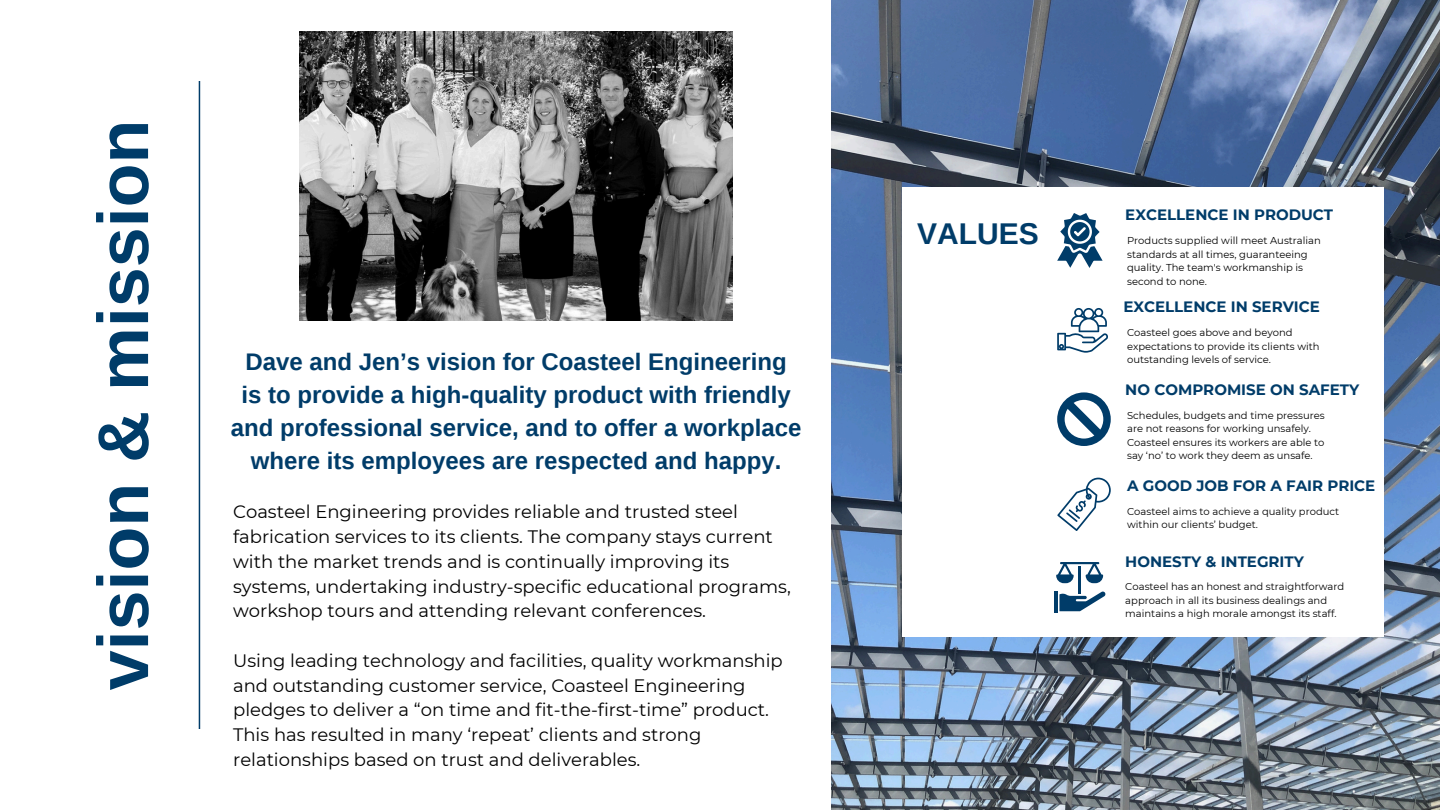
<style>
.page{position:relative;width:1440px;height:810px;background:#fff}
.page>*{position:absolute;margin:0;border:0;box-sizing:border-box;transform-origin:0 0}
.t1{font:700 71.8px "Liberation Sans";color:#003c69}
.t2{font:700 30px "Liberation Sans";color:#003c69}
.t3{font:700 24px/33px "Liberation Sans";color:#003c69;text-align:center}
.t4{font:18px/24.8px "Montserrat";color:#000}
.t5{font:700 15px "Montserrat";color:#003c69}
.t6{font:10px/13.5px "Montserrat";color:#000}
</style>
<div class="page">
<hr style="left:199px;top:81px;width:1px;height:648px;background:#003c69">
<img style="left:832px;top:0;width:608px;height:810px">
<div style="left:902px;top:187px;width:482px;height:449px;background:#fff"></div>
<svg style="left:1056px;top:562px;width:47px;height:21px"></svg>
<hr style="left:1054px;top:592px;width:3px;height:21px;background:#003c69">
<hr style="left:1079px;top:566px;width:2px;height:28px;background:#003c69">
<svg style="left:1059px;top:591px;width:47px;height:20px"></svg>
<svg style="left:1057px;top:478px;width:54px;height:53px"></svg>
<svg style="left:1057px;top:392px;width:53px;height:54px"></svg>
<svg style="left:1057px;top:308px;width:51px;height:45px"></svg>
<svg style="left:1057px;top:213px;width:46px;height:55px"></svg>
<img style="left:299px;top:32px;width:434px;height:289px">
<h1 class="t1" style="left:74px;top:690px;width:572px;rotate:-90deg">vision &amp; mission</h1>
<h3 class="t3" style="left:231px;top:345px;width:572px">Dave and Jen’s vision for Coasteel Engineering<br>is to provide a high-quality product with friendly and professional service, and to offer a workplace where its employees are respected and happy.</h3>
<p class="t4" style="left:233px;top:499px;width:559px">Coasteel Engineering provides reliable and trusted steel fabrication services to its clients. The company stays current with the market trends and is continually improving its systems, undertaking industry-specific educational programs, workshop tours and attending relevant conferences.</p>
<p class="t4" style="left:233px;top:647px;width:551px">Using leading technology and facilities, quality workmanship and outstanding customer service, Coasteel Engineering pledges to deliver a “on time and fit-the-first-time” product.<br>This has resulted in many ‘repeat’ clients and strong relationships based on trust and deliverables.</p>
<h2 class="t2" style="left:917px;top:213px;width:123px">VALUES</h2>
<p class="t5" style="left:1125px;top:204px;width:209px">EXCELLENCE IN PRODUCT</p>
<p class="t6" style="left:1127px;top:234px;width:195px">Products supplied will meet Australian standards at all times, guaranteeing quality. The team's workmanship is second to none.</p>
<p class="t5" style="left:1123px;top:296px;width:198px">EXCELLENCE IN SERVICE</p>
<p class="t6" style="left:1127px;top:326px;width:194px">Coasteel goes above and beyond expectations to provide its clients with outstanding levels of service.</p>
<p class="t5" style="left:1125px;top:379px;width:235px">NO COMPROMISE ON SAFETY</p>
<p class="t6" style="left:1127px;top:408px;width:199px">Schedules, budgets and time pressures are not reasons for working unsafely.<br>Coasteel ensures its workers are able to say ‘no’ to work they deem as unsafe.</p>
<p class="t5" style="left:1127px;top:475px;width:250px">A GOOD JOB FOR A FAIR PRICE</p>
<p class="t6" style="left:1127px;top:504px;width:214px">Coasteel aims to achieve a quality product within our clients’ budget.</p>
<p class="t5" style="left:1125px;top:550px;width:180px">HONESTY &amp; INTEGRITY</p>
<p class="t6" style="left:1125px;top:580px;width:220px">Coasteel has an honest and straightforward approach in all its business dealings and maintains a high morale amongst its staff.</p>
</div>
